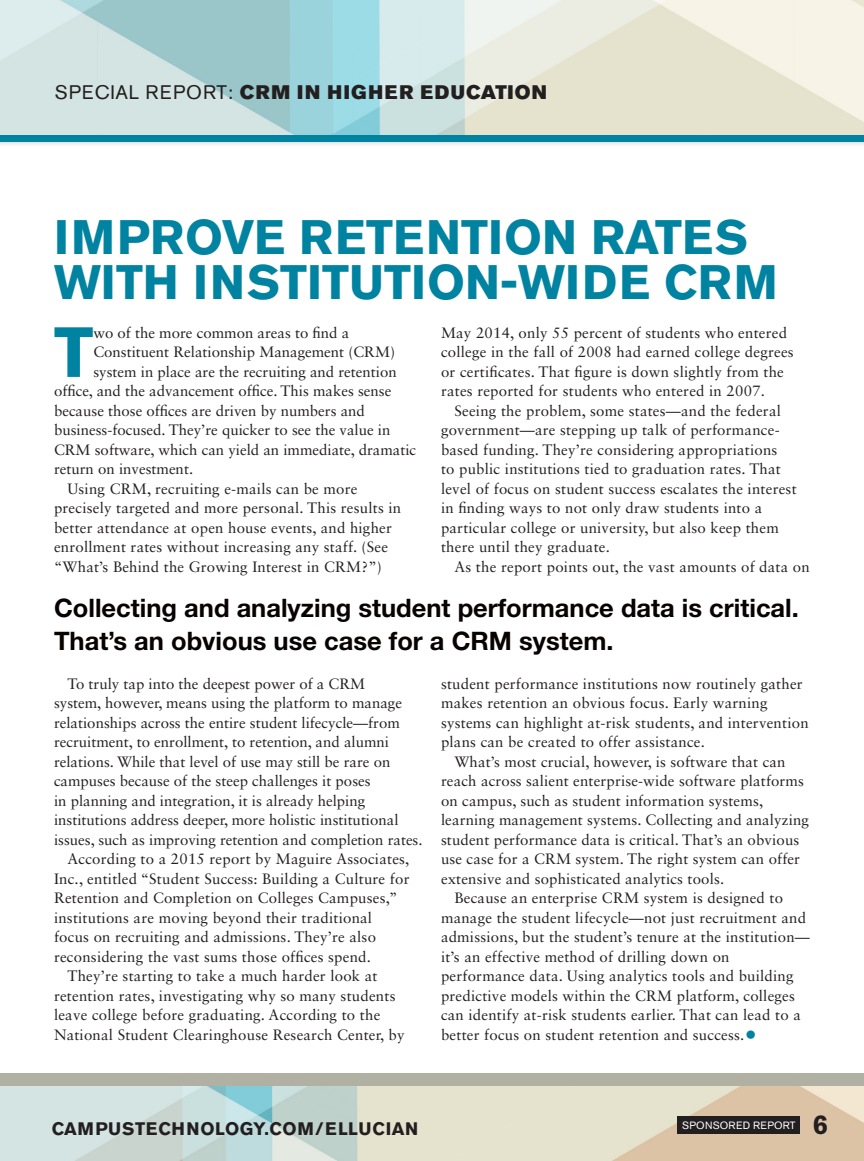
<style>
.page{position:relative;width:864px;height:1161px;background:#fff}
.page>*{position:absolute;margin:0;border:0;box-sizing:border-box;transform-origin:0 0}
.Body{font:700 70.2px "Akzidenz Grotesk BE";color:#0083a1}
.story_heads{font:700 48px/45px "Akzidenz Grotesk BE";color:#0083a1}
.t1{font:700 27px "Akzidenz Grotesk BE";color:#231f20}
.pullquote{font:700 25.5px/33px "Helvetica Neue LT Std";color:#080302}
.t2{font:19.5px "Akzidenz Grotesk BE Super";letter-spacing:.06em;color:#231f20}
.t3{font:700 18px "Akzidenz Grotesk BE";letter-spacing:.03em;color:#231f20}
.body_no_indent{font:15px/19.5px "Sabon LT Std";letter-spacing:.015em;color:#231f20}
.Body-2{font:15px "Sabon LT Std";color:#231f20}
.t4{font:10.5px "Akzidenz Grotesk BE";letter-spacing:.02em;color:#fff}
.s1{font-family:"Akzidenz Grotesk BE"}
.s2{font-weight:700;font-size:24px;color:#0083a1}
</style>
<div class="page">
<div style="left:0;top:0;width:864px;height:148px;background:#231f20;opacity:.4"></div>
<img style="left:0;top:0;width:864px;height:135px">
<img style="left:0;top:1086px;width:864px;height:75px">
<div style="left:677px;top:1116px;width:122px;height:17px;background:#231f20"></div>
<div style="left:0;top:1073px;width:864px;height:13px;background:#b0b1a2"></div>
<div style="left:0;top:135px;width:864px;height:7px;background:#0083a1"></div>
<h3 class="t2" style="left:55px;top:80px;width:494px"><span class="s1">SPECIAL REPORT:</span> CRM IN HIGHER EDUCATION</h3>
<p class="story_heads" style="left:54px;top:215px;width:725px">IMPROVE RETENTION RATES<br>WITH INSTITUTION-WIDE CRM</p>
<p class="Body" style="left:54px;top:312px;width:41px">T</p>
<p class="Body-2" style="left:93px;top:324px;width:257px">wo of the more common areas to find a</p>
<p class="body_no_indent" style="left:441px;top:323px;width:354px">May 2014, only 55 percent of students who entered college in the fall of 2008 had earned college degrees or certificates. That figure is down slightly from the rates reported for students who entered in 2007.</p>
<p class="body_no_indent" style="left:441px;top:401px;width:357px;text-indent:14px">Seeing the problem, some states—and the federal government—are stepping up talk of performance&shy;based funding. They’re considering appropriations<br>to public institutions tied to graduation rates. That level of focus on student success escalates the interest in finding ways to not only draw students into a particular college or university, but also keep them there until they graduate.</p>
<p class="body_no_indent" style="left:454px;top:557px;width:357px">As the report points out, the vast amounts of data on</p>
<p class="Body-2" style="left:93px;top:343px;width:303px">Constituent Relationship Management (CRM)</p>
<p class="Body-2" style="left:93px;top:363px;width:305px">system in place are the recruiting and retention</p>
<p class="Body-2" style="left:54px;top:382px;width:339px">office, and the advancement office. This makes sense</p>
<p class="Body-2" style="left:54px;top:402px;width:312px">because those offices are driven by numbers and</p>
<p class="Body-2" style="left:54px;top:421px;width:338px">business-focused. They’re quicker to see the value in</p>
<p class="Body-2" style="left:54px;top:441px;width:364px">CRM software, which can yield an immediate, dramatic</p>
<p class="Body-2" style="left:54px;top:460px;width:141px">return on investment.</p>
<p class="body_no_indent" style="left:54px;top:479px;width:349px;text-indent:14px">Using CRM, recruiting e-mails can be more precisely targeted and more personal. This results in better attendance at open house events, and higher enrollment rates without increasing any staff. (See “What’s Behind the Growing Interest in CRM?”)</p>
<p class="pullquote" style="left:54px;top:591px;width:746px">Collecting and analyzing student performance data is critical.<br>That’s an obvious use case for a CRM system.</p>
<p class="body_no_indent" style="left:54px;top:674px;width:370px;text-indent:14px">To truly tap into the deepest power of a CRM<br>system, however, means using the platform to manage relationships across the entire student lifecycle—from recruitment, to enrollment, to retention, and alumni relations. While that level of use may still be rare on campuses because of the steep challenges it poses<br>in planning and integration, it is already helping institutions address deeper, more holistic institutional issues, such as improving retention and completion rates.</p>
<p class="body_no_indent" style="left:54px;top:849px;width:357px;text-indent:14px">According to a 2015 report by Maguire Associates, Inc., entitled “Student Success: Building a Culture for Retention and Completion on Colleges Campuses,” institutions are moving beyond their traditional focus on recruiting and admissions. They’re also reconsidering the vast sums those offices spend.</p>
<p class="body_no_indent" style="left:54px;top:966px;width:352px;text-indent:14px">They’re starting to take a much harder look at retention rates, investigating why so many students leave college before graduating. According to the National Student Clearinghouse Research Center, by</p>
<p class="body_no_indent" style="left:441px;top:674px;width:369px">student performance institutions now routinely gather makes retention an obvious focus. Early warning systems can highlight at-risk students, and intervention plans can be created to offer assistance.</p>
<p class="body_no_indent" style="left:441px;top:752px;width:370px;text-indent:14px">What’s most crucial, however, is software that can reach across salient enterprise-wide software platforms on campus, such as student information systems, learning management systems. Collecting and analyzing student performance data is critical. That’s an obvious use case for a CRM system. The right system can offer extensive and sophisticated analytics tools.</p>
<p class="body_no_indent" style="left:441px;top:888px;width:370px;text-indent:14px">Because an enterprise CRM system is designed to manage the student lifecycle—not just recruitment and admissions, but the student’s tenure at the institution— it’s an effective method of drilling down on performance data. Using analytics tools and building predictive models within the CRM platform, colleges can identify at-risk students earlier. That can lead to a better focus on student retention and success.<span class="s2">•</span></p>
<p class="t3" style="left:52px;top:1118px;width:368px">CAMPUSTECHNOLOGY.COM/ELLUCIAN</p>
<p class="t4" style="left:682px;top:1119px;width:115px">SPONSORED REPORT</p>
<h3 class="t1" style="left:813px;top:1109px;width:17px">6</h3>
</div>
